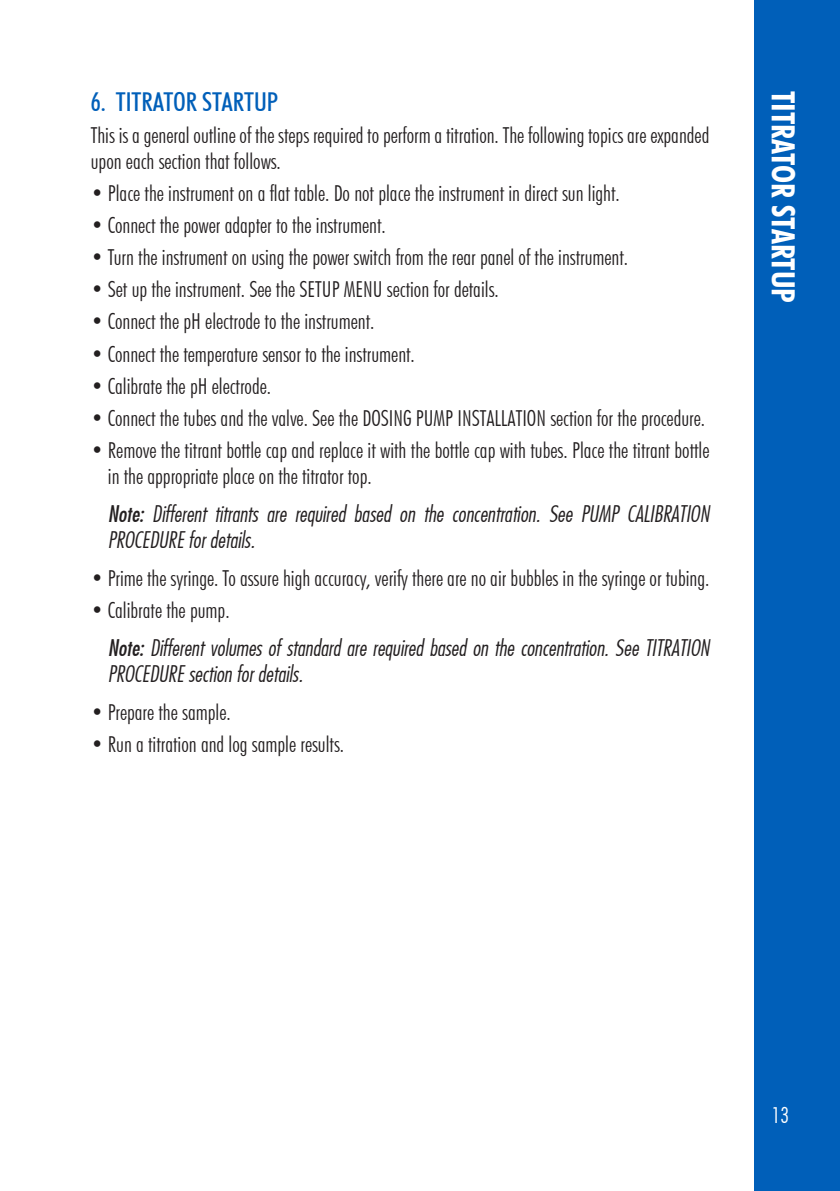
<style>
.page{position:relative;width:840px;height:1191px;background:#fff}
.page>*{position:absolute;margin:0;border:0;box-sizing:border-box;transform-origin:0 0}
.t1{font:700 condensed 32px "Futura BT";color:#fff}
.t2{font:500 condensed 26px "Futura BT";color:#005fb9}
.t3{font:300 condensed 22px/26.4px "Futura BT";color:#231f20}
.t4{font:22px/26.4px "Futura Lt Cn BT Italic";color:#231f20}
.t5{font:300 condensed 22px "Futura BT";color:#fff}
.s1{font-family:"Futura Md Cn BT Italic"}
</style>
<div class="page">
<div style="left:754px;top:0;width:85px;height:1191px;background:#005fb9"></div>
<p class="t2" style="left:91px;top:85px;width:189px">6. TITRATOR STARTUP</p>
<p class="t3" style="left:91px;top:121px;width:619px">This is a general outline of the steps required to perform a titration. The following topics are expanded upon each section that follows.</p>
<p class="t3" style="left:91px;top:180px;width:530px">• Place the instrument on a flat table. Do not place the instrument in direct sun light.</p>
<p class="t3" style="left:91px;top:212px;width:296px">• Connect the power adapter to the instrument.</p>
<p class="t3" style="left:91px;top:244px;width:538px">• Turn the instrument on using the power switch from the rear panel of the instrument.</p>
<p class="t3" style="left:91px;top:276px;width:409px">• Set up the instrument. See the SETUP MENU section for details.</p>
<p class="t3" style="left:91px;top:308px;width:285px">• Connect the pH electrode to the instrument.</p>
<p class="t3" style="left:91px;top:340px;width:325px">• Connect the temperature sensor to the instrument.</p>
<p class="t3" style="left:91px;top:372px;width:182px">• Calibrate the pH electrode.</p>
<p class="t3" style="left:91px;top:404px;width:615px">• Connect the tubes and the valve. See the DOSING PUMP INSTALLATION section for the procedure.</p>
<p class="t3" style="left:108px;top:436px;width:602px;text-indent:-17px">• Remove the titrant bottle cap and replace it with the bottle cap with tubes. Place the titrant bottle in the appropriate place on the titrator top.</p>
<p class="t4" style="left:108px;top:500px;width:602px"><span class="s1">Note:</span> Different titrants are required based on the concentration. See PUMP CALIBRATION<br>PROCEDURE for details.</p>
<p class="t3" style="left:91px;top:565px;width:619px">• Prime the syringe. To assure high accuracy, verify there are no air bubbles in the syringe or tubing.</p>
<p class="t3" style="left:91px;top:597px;width:140px">• Calibrate the pump.</p>
<p class="t4" style="left:108px;top:634px;width:602px"><span class="s1">Note:</span> Different volumes of standard are required based on the concentration. See TITRATION<br>PROCEDURE section for details.</p>
<p class="t3" style="left:91px;top:699px;width:141px">• Prepare the sample.</p>
<p class="t3" style="left:91px;top:731px;width:255px">• Run a titration and log sample results.</p>
<h1 class="t1" style="left:802px;top:91px;width:212px;rotate:90deg">Titrator Startup</h1>
<p class="t5" style="left:771px;top:1101px;width:19px">13</p>
</div>
